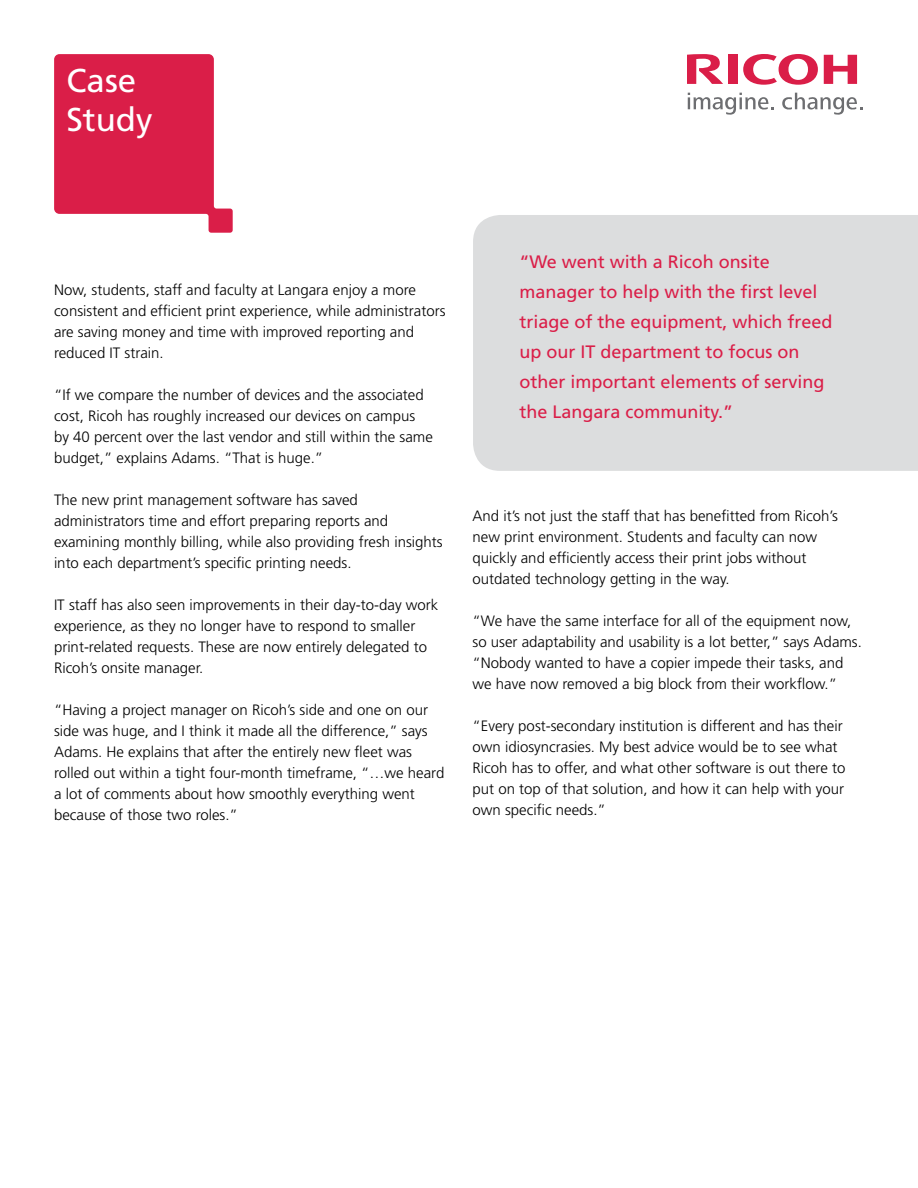
<style>
.page{position:relative;width:918px;height:1188px;background:#fff}
.page>*{position:absolute;margin:0;border:0;box-sizing:border-box;transform-origin:0 0}
.t1{font:33px/39.6px "Frutiger LT Std";color:#fff}
.t2{font:18px/30px "Frutiger LT Std";color:#da1e48}
.t3{font:300 15px/21px "Frutiger LT Std";color:#000}
</style>
<div class="page">
<svg style="left:743px;top:54px;width:75px;height:31px"></svg>
<svg style="left:824px;top:55px;width:33px;height:29px"></svg>
<div style="left:728px;top:55px;width:10px;height:29px;background:#da1e48"></div>
<svg style="left:687px;top:54px;width:36px;height:30px"></svg>
<svg style="left:688px;top:93px;width:86px;height:22px"></svg>
<svg style="left:782px;top:93px;width:80px;height:22px"></svg>
<div style="left:473px;top:215px;width:445px;height:256px;background:#dcddde"></div>
<svg style="left:54px;top:54px;width:179px;height:179px"></svg>
<h1 class="t1" style="left:66px;top:61px;width:88px">Case<br>Study</h1>
<p class="t3" style="left:54px;top:279px;width:393px">Now, students, staff and faculty at Langara enjoy a more consistent and efficient print experience, while administrators are saving money and time with improved reporting and reduced IT strain.</p>
<p class="t3" style="left:54px;top:384px;width:380px">“If we compare the number of devices and the associated cost, Ricoh has roughly increased our devices on campus by 40 percent over the last vendor and still within the same budget,” explains Adams. “That is huge.”</p>
<p class="t3" style="left:54px;top:489px;width:390px">The new print management software has saved administrators time and effort preparing reports and examining monthly billing, while also providing fresh insights into each department’s specific printing needs.</p>
<p class="t3" style="left:54px;top:594px;width:386px">IT staff has also seen improvements in their day-to-day work experience, as they no longer have to respond to smaller print-related requests. These are now entirely delegated to Ricoh’s onsite manager.</p>
<p class="t3" style="left:54px;top:699px;width:392px">“Having a project manager on Ricoh’s side and one on our side was huge, and I think it made all the difference,” says Adams. He explains that after the entirely new fleet was rolled out within a tight four-month timeframe, “…we heard a lot of comments about how smoothly everything went because of those two roles.”</p>
<p class="t2" style="left:519px;top:247px;width:315px">“We went with a Ricoh onsite manager to help with the first level triage of the equipment, which freed up our IT department to focus on other important elements of serving the Langara community.”</p>
<p class="t3" style="left:472px;top:506px;width:367px">And it’s not just the staff that has benefitted from Ricoh’s new print environment. Students and faculty can now quickly and efficiently access their print jobs without outdated technology getting in the way.</p>
<p class="t3" style="left:472px;top:611px;width:391px">“We have the same interface for all of the equipment now, so user adaptability and usability is a lot better,” says Adams. “Nobody wanted to have a copier impede their tasks, and we have now removed a big block from their workflow.”</p>
<p class="t3" style="left:472px;top:716px;width:374px">“Every post-secondary institution is different and has their own idiosyncrasies. My best advice would be to see what Ricoh has to offer, and what other software is out there to put on top of that solution, and how it can help with your own specific needs.”</p>
</div>
